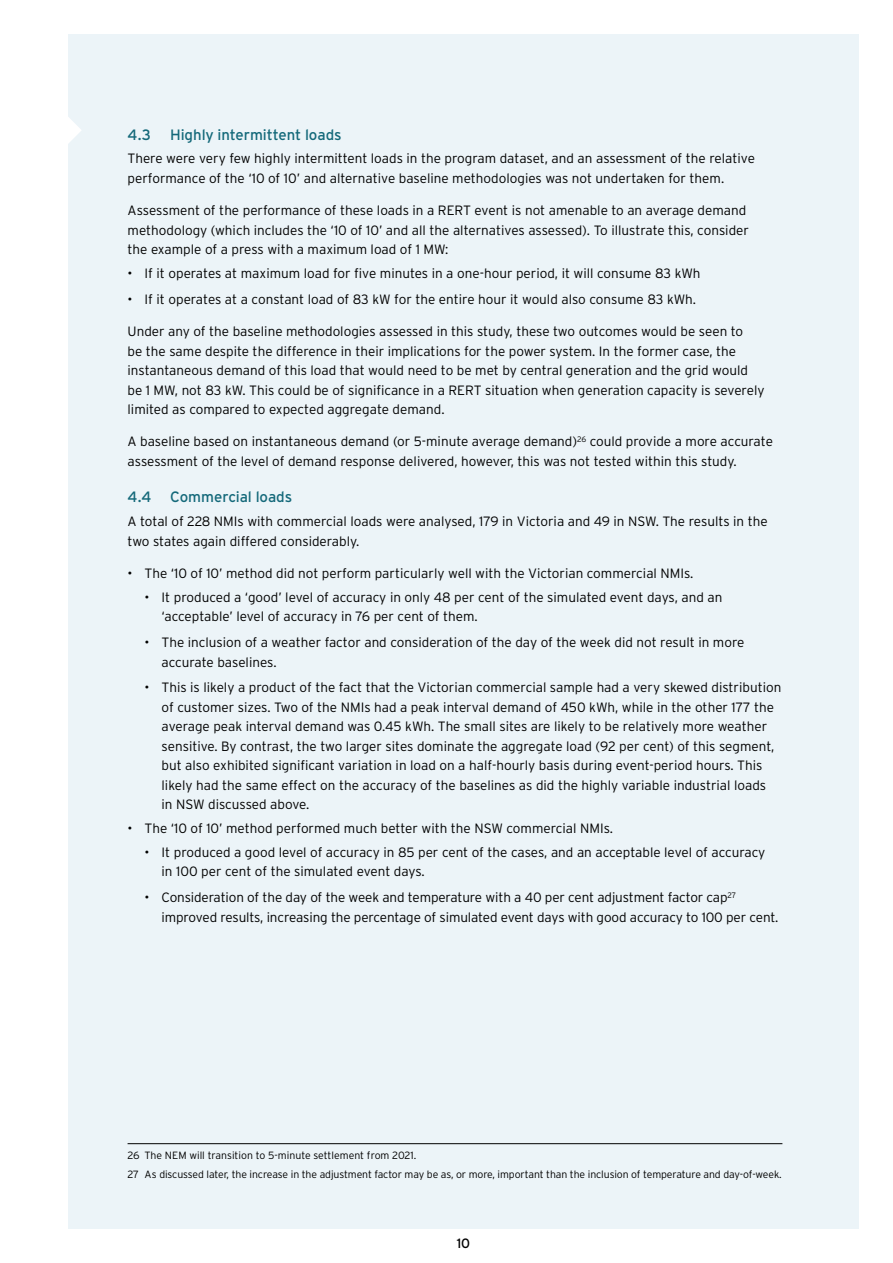
<style>
.page{position:relative;width:893px;height:1263px;background:#fff}
.page>*{position:absolute;margin:0;border:0;box-sizing:border-box;transform-origin:0 0}
.t1{font:15px "Interstate";letter-spacing:-.005em;color:#14697a}
.t2{font:300 13.5px/19.5px "Interstate";color:#000}
.t3{font:13.5px "Interstate";color:#000}
.t4{font:300 10.5px/19.2px "Interstate";letter-spacing:-.01em;color:#000}
</style>
<div class="page">
<div style="left:68px;top:34px;width:791px;height:1195px;background:#ecf4f8"></div>
<svg style="left:68px;top:117px;width:13px;height:26px"></svg>
<hr style="left:128px;top:1143px;width:654px;height:1px;background:#000">
<p class="t1" style="left:128px;top:126px;width:25px">4.3</p>
<p class="t1" style="left:170px;top:126px;width:173px">Highly intermittent loads</p>
<p class="t2" style="left:128px;top:149px;width:629px">There were very few highly intermittent loads in the program dataset, and an assessment of the relative performance of the ‘10 of 10’ and alternative baseline methodologies was not undertaken for them.</p>
<p class="t2" style="left:128px;top:201px;width:623px">Assessment of the performance of these loads in a RERT event is not amenable to an average demand methodology (which includes the ‘10 of 10’ and all the alternatives assessed). To illustrate this, consider the example of a press with a maximum load of 1 MW:</p>
<p class="t2" style="left:128px;top:263px;width:575px">• If it operates at maximum load for five minutes in a one-hour period, it will consume 83 kWh</p>
<p class="t2" style="left:128px;top:289px;width:570px">• If it operates at a constant load of 83 kW for the entire hour it would also consume 83 kWh.</p>
<p class="t2" style="left:128px;top:321px;width:639px">Under any of the baseline methodologies assessed in this study, these two outcomes would be seen to<br>be the same despite the difference in their implications for the power system. In the former case, the instantaneous demand of this load that would need to be met by central generation and the grid would be 1 MW, not 83 kW. This could be of significance in a RERT situation when generation capacity is severely limited as compared to expected aggregate demand.</p>
<p class="t2" style="left:128px;top:432px;width:647px">A baseline based on instantaneous demand (or 5-minute average demand)<sup>26</sup> could provide a more accurate assessment of the level of demand response delivered, however, this was not tested within this study.</p>
<p class="t1" style="left:128px;top:489px;width:166px">4.4 Commercial loads</p>
<p class="t2" style="left:128px;top:511px;width:642px">A total of 228 NMIs with commercial loads were analysed, 179 in Victoria and 49 in NSW. The results in the two states again differed considerably.</p>
<p class="t2" style="left:128px;top:563px;width:567px">• The ‘10 of 10’ method did not perform particularly well with the Victorian commercial NMIs.</p>
<p class="t2" style="left:162px;top:587px;width:562px;text-indent:-17px">• It produced a ‘good’ level of accuracy in only 48 per cent of the simulated event days, and an ‘acceptable’ level of accuracy in 76 per cent of them.</p>
<p class="t2" style="left:162px;top:632px;width:584px;text-indent:-17px">• The inclusion of a weather factor and consideration of the day of the week did not result in more accurate baselines.</p>
<p class="t2" style="left:162px;top:678px;width:621px;text-indent:-17px">• This is likely a product of the fact that the Victorian commercial sample had a very skewed distribution of customer sizes. Two of the NMIs had a peak interval demand of 450 kWh, while in the other 177 the average peak interval demand was 0.45 kWh. The small sites are likely to be relatively more weather sensitive. By contrast, the two larger sites dominate the aggregate load (92 per cent) of this segment, but also exhibited significant variation in load on a half-hourly basis during event-period hours. This likely had the same effect on the accuracy of the baselines as did the highly variable industrial loads<br>in NSW discussed above.</p>
<p class="t2" style="left:128px;top:818px;width:487px">• The ‘10 of 10’ method performed much better with the NSW commercial NMIs.</p>
<p class="t2" style="left:162px;top:842px;width:605px;text-indent:-17px">• It produced a good level of accuracy in 85 per cent of the cases, and an acceptable level of accuracy in 100 per cent of the simulated event days.</p>
<p class="t2" style="left:162px;top:888px;width:618px;text-indent:-17px">• Consideration of the day of the week and temperature with a 40 per cent adjustment factor cap<sup>27 </sup>improved results, increasing the percentage of simulated event days with good accuracy to 100 per cent.</p>
<p class="t4" style="left:128px;top:1145px;width:656px">26 The NEM will transition to 5-minute settlement from 2021.<br>27 As discussed later, the increase in the adjustment factor may be as, or more, important than the inclusion of temperature and day-of-week.</p>
<p class="t3" style="left:457px;top:1236px;width:15px">10</p>
</div>
